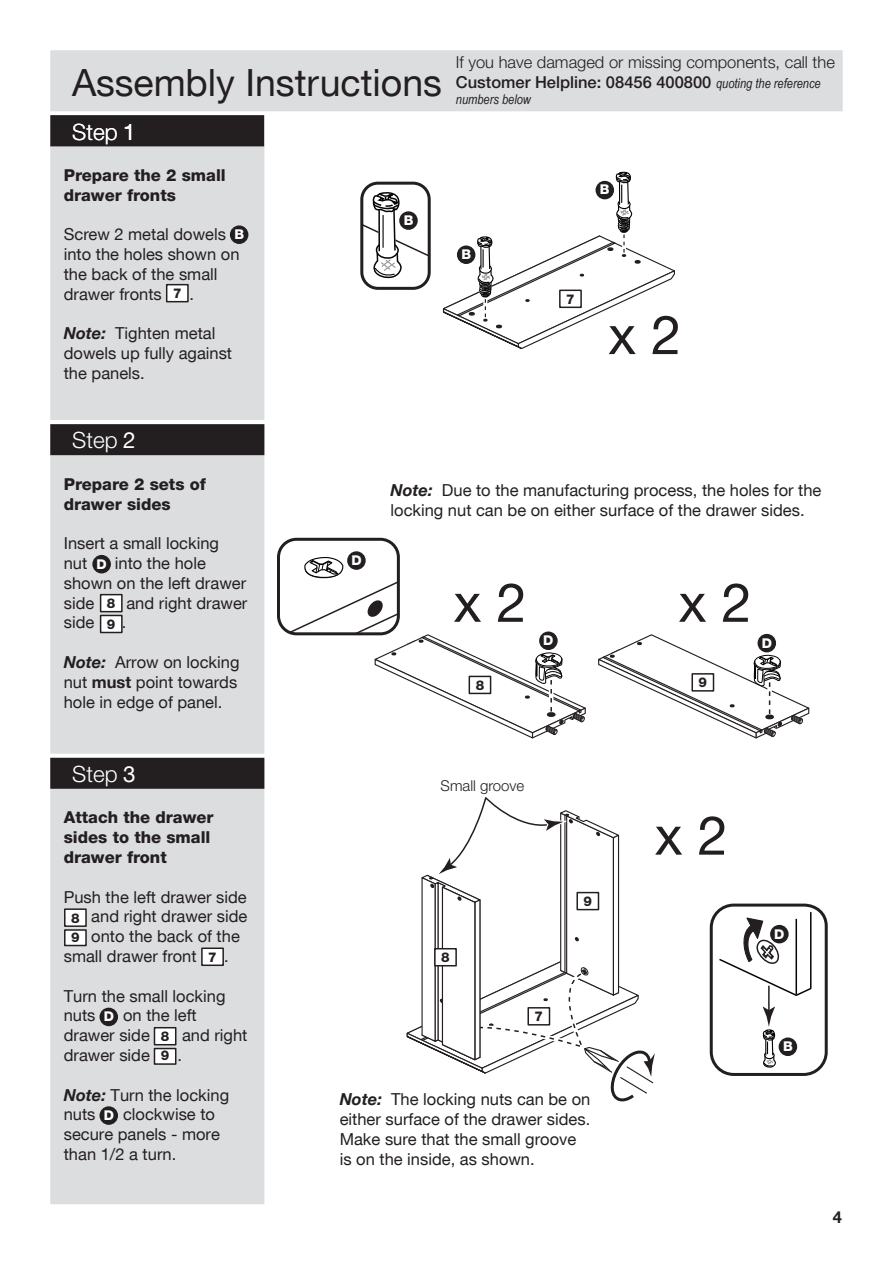
<style>
.page{position:relative;width:893px;height:1263px;background:#fff}
.page>*{position:absolute;margin:0;border:0;box-sizing:border-box;transform-origin:0 0}
.t1{font:54px "Helvetica Neue CE";color:#231f20}
.t2{font:37.5px "Helvetica Neue CE";color:#231f20}
.t3{font:300 22.5px "Helvetica Neue CE";color:#fff}
.t4{font:16.5px/19.8px "Helvetica Neue CE";color:#231f20}
.t5{font:800 16.5px/19.8px "Helvetica Neue CE";color:#231f20}
.t6{font:300 16.5px/19.8px "Helvetica Neue CE";color:#231f20}
.t7{font:800 16.5px "Helvetica Neue CE";color:#fff}
.t8{font:700 16.5px "Helvetica Neue CE";color:#231f20}
.t9{font:300 15px "Helvetica Neue CE";color:#231f20}
.t10{font:800 13.5px/19.4px "Helvetica Neue CE";color:#231f20}
.t11{font:italic 13.5px "Arial Narrow";color:#231f20}
.t12{font:800 13.5px "Helvetica Neue CE";color:#fff}
.s1{font-weight:400}
.s2{font-weight:700;font-style:italic}
.s3{font-weight:500}
.s4{font-family:"Arial Narrow";font-weight:400;font-style:italic;font-size:13.5px}
.s5{font-weight:700}
</style>
<div class="page">
<div style="left:51px;top:51px;width:791px;height:60px;background:#dcdddf"></div>
<div style="left:50px;top:50px;width:793px;height:61px;border:2px solid #dcdddf"></div>
<div style="left:51px;top:146px;width:213px;height:1057px;background:#dcdddf"></div>
<div style="left:50px;top:145px;width:214px;height:1059px;border:2px solid #dcdddf"></div>
<div style="left:51px;top:116px;width:212px;height:30px;background:#231f20"></div>
<div style="left:50px;top:115px;width:214px;height:31px;border:2px solid #231f20"></div>
<svg style="left:364px;top:171px;width:311px;height:179px"></svg>
<div style="left:360px;top:182px;width:71px;height:108px;border:3px solid #231f20;border-radius:16px"></div>
<div style="left:400px;top:212px;width:17px;height:17px;background:#231f20;border-radius:50%"></div>
<div style="left:399px;top:211px;width:19px;height:19px;border:2px solid #231f20;border-radius:50%"></div>
<div style="left:560px;top:290px;width:21px;height:17px;background:#fff"></div>
<div style="left:559px;top:290px;width:23px;height:18px;border:2px solid #231f20"></div>
<svg style="left:50px;top:420px;width:215px;height:5px"></svg>
<div style="left:51px;top:425px;width:213px;height:29px;background:#231f20"></div>
<div style="left:50px;top:424px;width:214px;height:31px;border:2px solid #231f20"></div>
<div style="left:231px;top:226px;width:17px;height:17px;background:#231f20;border-radius:50%"></div>
<div style="left:230px;top:225px;width:18px;height:19px;border:2px solid #231f20;border-radius:50%"></div>
<div style="left:167px;top:285px;width:21px;height:17px;background:#fff"></div>
<div style="left:166px;top:284px;width:23px;height:18px;border:2px solid #231f20"></div>
<svg style="left:50px;top:754px;width:215px;height:4px"></svg>
<div style="left:51px;top:758px;width:213px;height:30px;background:#231f20"></div>
<div style="left:50px;top:758px;width:214px;height:31px;border:2px solid #231f20"></div>
<div style="left:93px;top:556px;width:17px;height:17px;background:#231f20;border-radius:50%"></div>
<div style="left:92px;top:555px;width:19px;height:18px;border:2px solid #231f20;border-radius:50%"></div>
<div style="left:101px;top:595px;width:21px;height:17px;background:#fff"></div>
<div style="left:100px;top:594px;width:23px;height:18px;border:2px solid #231f20"></div>
<div style="left:101px;top:615px;width:21px;height:17px;background:#fff"></div>
<div style="left:100px;top:615px;width:23px;height:18px;border:2px solid #231f20"></div>
<div style="left:65px;top:909px;width:21px;height:17px;background:#fff"></div>
<div style="left:64px;top:908px;width:23px;height:19px;border:2px solid #231f20"></div>
<div style="left:65px;top:930px;width:21px;height:15px;background:#fff"></div>
<div style="left:64px;top:929px;width:23px;height:17px;border:2px solid #231f20"></div>
<div style="left:202px;top:948px;width:21px;height:17px;background:#fff"></div>
<div style="left:201px;top:947px;width:23px;height:19px;border:2px solid #231f20"></div>
<div style="left:100px;top:1008px;width:17px;height:17px;background:#231f20;border-radius:50%"></div>
<div style="left:100px;top:1008px;width:18px;height:18px;border:2px solid #231f20;border-radius:50%"></div>
<div style="left:100px;top:1107px;width:17px;height:17px;background:#231f20;border-radius:50%"></div>
<div style="left:100px;top:1106px;width:18px;height:19px;border:2px solid #231f20;border-radius:50%"></div>
<div style="left:154px;top:1028px;width:22px;height:17px;background:#fff"></div>
<div style="left:154px;top:1027px;width:22px;height:18px;border:2px solid #231f20"></div>
<div style="left:154px;top:1048px;width:22px;height:16px;background:#fff"></div>
<div style="left:154px;top:1048px;width:22px;height:17px;border:2px solid #231f20"></div>
<div style="left:710px;top:903px;width:118px;height:173px;border:3px solid #231f20;border-radius:22px"></div>
<hr style="left:768px;top:986px;width:2px;height:26px;background:#231f20">
<svg style="left:762px;top:1006px;width:14px;height:62px"></svg>
<svg style="left:717px;top:910px;width:95px;height:88px"></svg>
<div style="left:779px;top:1038px;width:17px;height:17px;background:#231f20;border-radius:50%"></div>
<div style="left:779px;top:1037px;width:18px;height:19px;border:2px solid #231f20;border-radius:50%"></div>
<div style="left:771px;top:926px;width:17px;height:17px;background:#231f20;border-radius:50%"></div>
<div style="left:770px;top:925px;width:19px;height:18px;border:2px solid #231f20;border-radius:50%"></div>
<div style="left:277px;top:538px;width:123px;height:97px;border:3px solid #231f20;border-radius:18px"></div>
<div style="left:348px;top:552px;width:17px;height:17px;background:#231f20;border-radius:50%"></div>
<div style="left:347px;top:551px;width:19px;height:19px;border:2px solid #231f20;border-radius:50%"></div>
<svg style="left:288px;top:557px;width:298px;height:182px"></svg>
<svg style="left:598px;top:634px;width:212px;height:105px"></svg>
<div style="left:469px;top:676px;width:22px;height:17px;background:#fff"></div>
<div style="left:469px;top:676px;width:22px;height:18px;border:2px solid #231f20"></div>
<div style="left:692px;top:674px;width:21px;height:17px;background:#fff"></div>
<div style="left:691px;top:673px;width:23px;height:19px;border:2px solid #231f20"></div>
<svg style="left:406px;top:798px;width:249px;height:304px"></svg>
<div style="left:435px;top:949px;width:21px;height:17px;background:#fff"></div>
<div style="left:434px;top:948px;width:23px;height:18px;border:2px solid #231f20"></div>
<p class="t2" style="left:72px;top:60px;width:371px">Assembly Instructions</p>
<p class="t3" style="left:72px;top:118px;width:65px">Step <span class="s1">1</span></p>
<p class="t5" style="left:64px;top:165px;width:163px">Prepare the 2 small drawer fronts</p>
<p class="t4" style="left:64px;top:225px;width:177px">Screw 2 metal dowels into the holes shown on the back of the small drawer fronts</p>
<p class="t4" style="left:189px;top:284px;width:6px">.</p>
<p class="t4" style="left:64px;top:324px;width:170px"><span class="s2">Note:</span> Tighten metal dowels up fully against the panels.</p>
<p class="t12" style="left:234px;top:226px;width:11px">B</p>
<p class="t10" style="left:173px;top:284px;width:10px">7</p>
<p class="t12" style="left:404px;top:212px;width:11px">B</p>
<p class="t6" style="left:456px;top:52px;width:380px">If you have damaged or missing components, call the<br><span class="s3">Customer Helpline: 08456 400800</span> <span class="s4">quoting the reference</span></p>
<p class="t11" style="left:456px;top:90px;width:77px">numbers below</p>
<p class="t12" style="left:461px;top:246px;width:11px">B</p>
<p class="t12" style="left:600px;top:181px;width:11px">B</p>
<p class="t10" style="left:566px;top:289px;width:10px">7</p>
<p class="t1" style="left:608px;top:302px;width:75px">x 2</p>
<p class="t3" style="left:72px;top:427px;width:65px">Step <span class="s1">2</span></p>
<p class="t5" style="left:64px;top:474px;width:144px">Prepare 2 sets of drawer sides</p>
<p class="t4" style="left:64px;top:533px;width:157px">Insert a small locking nut</p>
<p class="t4" style="left:64px;top:553px;width:184px;text-indent:51px">into the hole shown on the left drawer side</p>
<p class="t12" style="left:97px;top:555px;width:12px">D</p>
<p class="t4" style="left:126px;top:593px;width:122px">and right drawer</p>
<p class="t10" style="left:107px;top:593px;width:10px;line-height:20.9px">8<br>9</p>
<p class="t4" style="left:64px;top:613px;width:32px">side</p>
<p class="t4" style="left:122px;top:613px;width:6px">.</p>
<p class="t4" style="left:64px;top:652px;width:177px"><span class="s2">Note:</span> Arrow on locking nut <span class="s5">must</span> point towards hole in edge of panel.</p>
<p class="t3" style="left:72px;top:760px;width:65px">Step <span class="s1">3</span></p>
<p class="t12" style="left:351px;top:552px;width:12px">D</p>
<p class="t4" style="left:391px;top:481px;width:432px"><span class="s2">Note:</span> Due to the manufacturing process, the holes for the locking nut can be on either surface of the drawer sides.</p>
<p class="t1" style="left:454px;top:570px;width:75px">x 2</p>
<p class="t1" style="left:679px;top:570px;width:75px">x 2</p>
<p class="t12" style="left:543px;top:632px;width:12px">D</p>
<p class="t12" style="left:762px;top:634px;width:12px">D</p>
<p class="t10" style="left:476px;top:675px;width:10px">8</p>
<p class="t10" style="left:699px;top:673px;width:10px">9</p>
<p class="t9" style="left:441px;top:776px;width:85px">Small groove</p>
<p class="t5" style="left:64px;top:807px;width:151px">Attach the drawer sides to the small drawer front</p>
<p class="t4" style="left:64px;top:887px;width:185px">Push the left drawer side</p>
<p class="t4" style="left:91px;top:907px;width:158px">and right drawer side</p>
<p class="t4" style="left:91px;top:926px;width:150px">onto the back of the</p>
<p class="t4" style="left:64px;top:946px;width:134px">small drawer front</p>
<p class="t4" style="left:224px;top:946px;width:6px">.</p>
<p class="t4" style="left:64px;top:986px;width:163px">Turn the small locking nuts</p>
<p class="t1" style="left:655px;top:803px;width:75px">x 2</p>
<p class="t10" style="left:584px;top:891px;width:10px">9</p>
<p class="t10" style="left:579px;top:897px;width:10px">9</p>
<p class="t10" style="left:71px;top:908px;width:10px">8<br>9</p>
<p class="t12" style="left:774px;top:925px;width:12px">D</p>
<p class="t10" style="left:208px;top:947px;width:10px">7</p>
<p class="t10" style="left:441px;top:948px;width:10px">8</p>
<p class="t4" style="left:64px;top:1006px;width:134px;text-indent:59px">on the left drawer side</p>
<p class="t12" style="left:104px;top:1008px;width:12px">D</p>
<p class="t10" style="left:535px;top:1007px;width:10px">7</p>
<p class="t4" style="left:182px;top:1025px;width:67px">and right</p>
<p class="t10" style="left:161px;top:1027px;width:10px">8<br>9</p>
<p class="t7" style="left:780px;top:1039px;width:14px">B<sup>B</sup></p>
<p class="t4" style="left:64px;top:1045px;width:88px">drawer side</p>
<p class="t4" style="left:177px;top:1045px;width:6px">.</p>
<p class="t4" style="left:64px;top:1085px;width:167px"><span class="s2">Note:</span> Turn the locking nuts</p>
<p class="t4" style="left:340px;top:1090px;width:252px"><span class="s2">Note:</span> The locking nuts can be on either surface of the drawer sides.<br>Make sure that the small groove is on the inside, as shown.</p>
<p class="t4" style="left:64px;top:1105px;width:158px;text-indent:59px">clockwise to secure panels - more than 1/2 a turn.</p>
<p class="t12" style="left:104px;top:1107px;width:12px">D</p>
<p class="t8" style="left:833px;top:1207px;width:11px">4</p>
</div>
